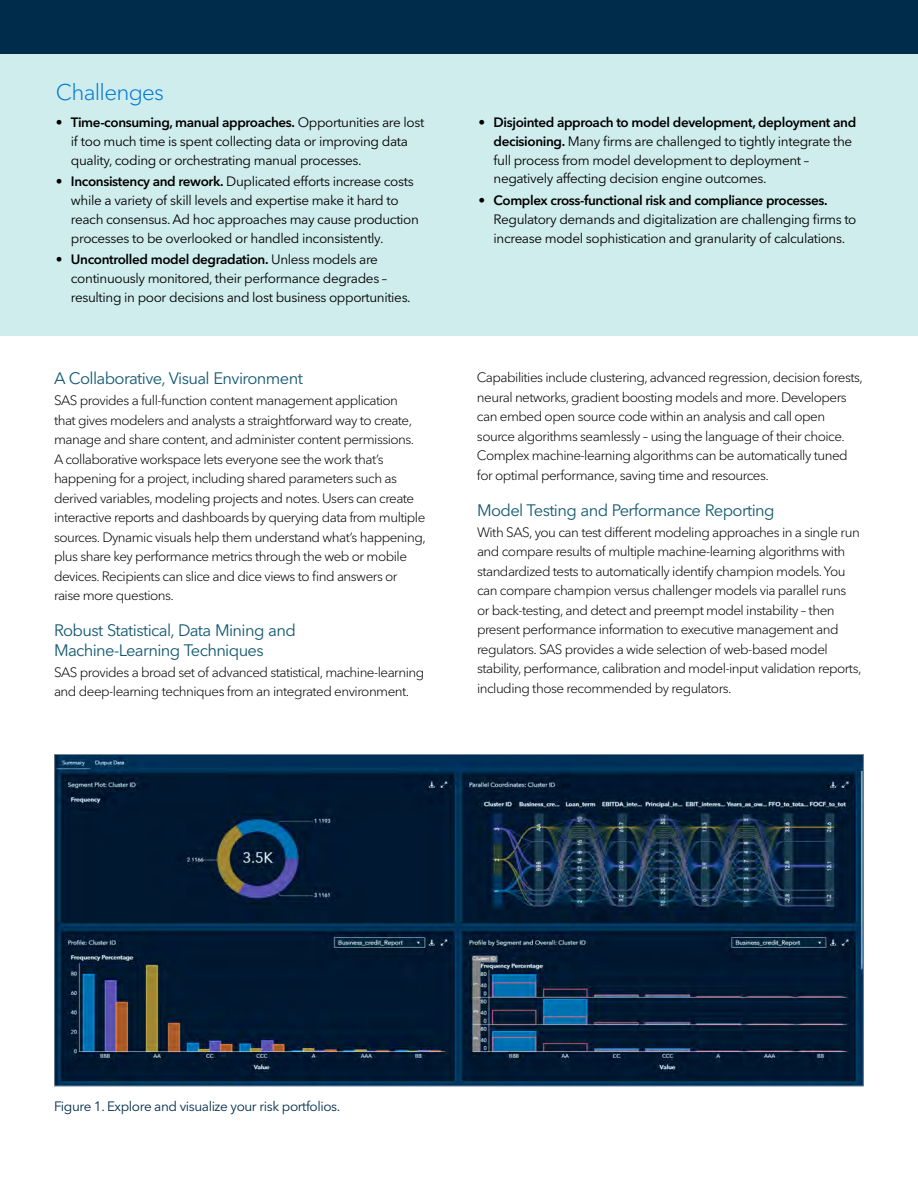
<style>
.page{position:relative;width:918px;height:1188px;background:#fff}
.page>*{position:absolute;margin:0;border:0;box-sizing:border-box;transform-origin:0 0}
.t1{font:300 22.5px "Avenir Next W1 G";letter-spacing:-.03em;color:#0079d1}
.t2{font:16.5px/19.5px "Avenir Next W1 G";letter-spacing:-.04em;color:#135970}
.t3{font:300 13.5px/19.5px "Avenir Next W1 G";letter-spacing:-.04em;color:#000}
.t4{font:13.5px/18.8px "Avenir Next W1 G";letter-spacing:-.025em;color:#000}
.t5{font:600 13.5px "Avenir Next W1 G";letter-spacing:-.025em;color:#000}
.t6{font:13.5px "Avenir Next W1 G";letter-spacing:-.03em;color:#002c4b}
.s1{font-weight:600}
</style>
<div class="page">
<img style="left:56px;top:756px;width:806px;height:328px">
<div style="left:0;top:54px;width:918px;height:282px;background:#d0edee"></div>
<div style="left:0;top:0;width:918px;height:54px;background:#002c4b"></div>
<h1 class="t1" style="left:56px;top:78px;width:109px">Challenges</h1>
<p class="t4" style="left:71px;top:113px;width:355px;text-indent:-15px"><span class="s1">• Time-consuming, manual approaches.</span> Opportunities are lost if too much time is spent collecting data or improving data quality, coding or orchestrating manual processes.</p>
<p class="t4" style="left:71px;top:172px;width:350px;text-indent:-15px"><span class="s1">• Inconsistency and rework.</span> Duplicated efforts increase costs while a variety of skill levels and expertise make it hard to reach consensus. Ad hoc approaches may cause production processes to be overlooked or handled inconsistently.</p>
<p class="t4" style="left:71px;top:250px;width:341px;text-indent:-15px"><span class="s1">• Uncontrolled model degradation.</span> Unless models are continuously monitored, their performance degrades – resulting in poor decisions and lost business opportunities.</p>
<p class="t2" style="left:54px;top:369px;width:250px">A Collaborative, Visual Environment</p>
<p class="t3" style="left:54px;top:391px;width:373px">SAS provides a full-function content management application<br>that gives modelers and analysts a straightforward way to create, manage and share content, and administer content permissions.<br>A collaborative workspace lets everyone see the work that’s happening for a project, including shared parameters such as derived variables, modeling projects and notes. Users can create interactive reports and dashboards by querying data from multiple sources. Dynamic visuals help them understand what’s happening, plus share key performance metrics through the web or mobile devices. Recipients can slice and dice views to find answers or raise more questions.</p>
<p class="t2" style="left:54px;top:621px;width:243px">Robust Statistical, Data Mining and<br>Machine-Learning Techniques</p>
<p class="t3" style="left:54px;top:663px;width:372px">SAS provides a broad set of advanced statistical, machine-learning and deep-learning techniques from an integrated environment.</p>
<p class="t4" style="left:494px;top:113px;width:364px;text-indent:-15px"><span class="s1">• Disjointed approach to model development, deployment and decisioning.</span> Many firms are challenged to tightly integrate the full process from model development to deployment – negatively affecting decision engine outcomes.</p>
<p class="t5" style="left:479px;top:192px;width:351px">• Complex cross-functional risk and compliance processes.</p>
<p class="t4" style="left:494px;top:210px;width:364px">Regulatory demands and digitalization are challenging firms to increase model sophistication and granularity of calculations.</p>
<p class="t3" style="left:477px;top:368px;width:387px">Capabilities include clustering, advanced regression, decision forests, neural networks, gradient boosting models and more. Developers can embed open source code within an analysis and call open source algorithms seamlessly – using the language of their choice.<br>Complex machine-learning algorithms can be automatically tuned for optimal performance, saving time and resources.</p>
<p class="t2" style="left:477px;top:500px;width:299px">Model Testing and Performance Reporting</p>
<p class="t3" style="left:477px;top:522px;width:386px">With SAS, you can test different modeling approaches in a single run and compare results of multiple machine-learning algorithms with standardized tests to automatically identify champion models. You can compare champion versus challenger models via parallel runs or back-testing, and detect and preempt model instability – then present performance information to executive management and regulators. SAS provides a wide selection of web-based model stability, performance, calibration and model-input validation reports, including those recommended by regulators.</p>
<p class="t6" style="left:54px;top:1098px;width:288px">Figure 1. Explore and visualize your risk portfolios.</p>
</div>
